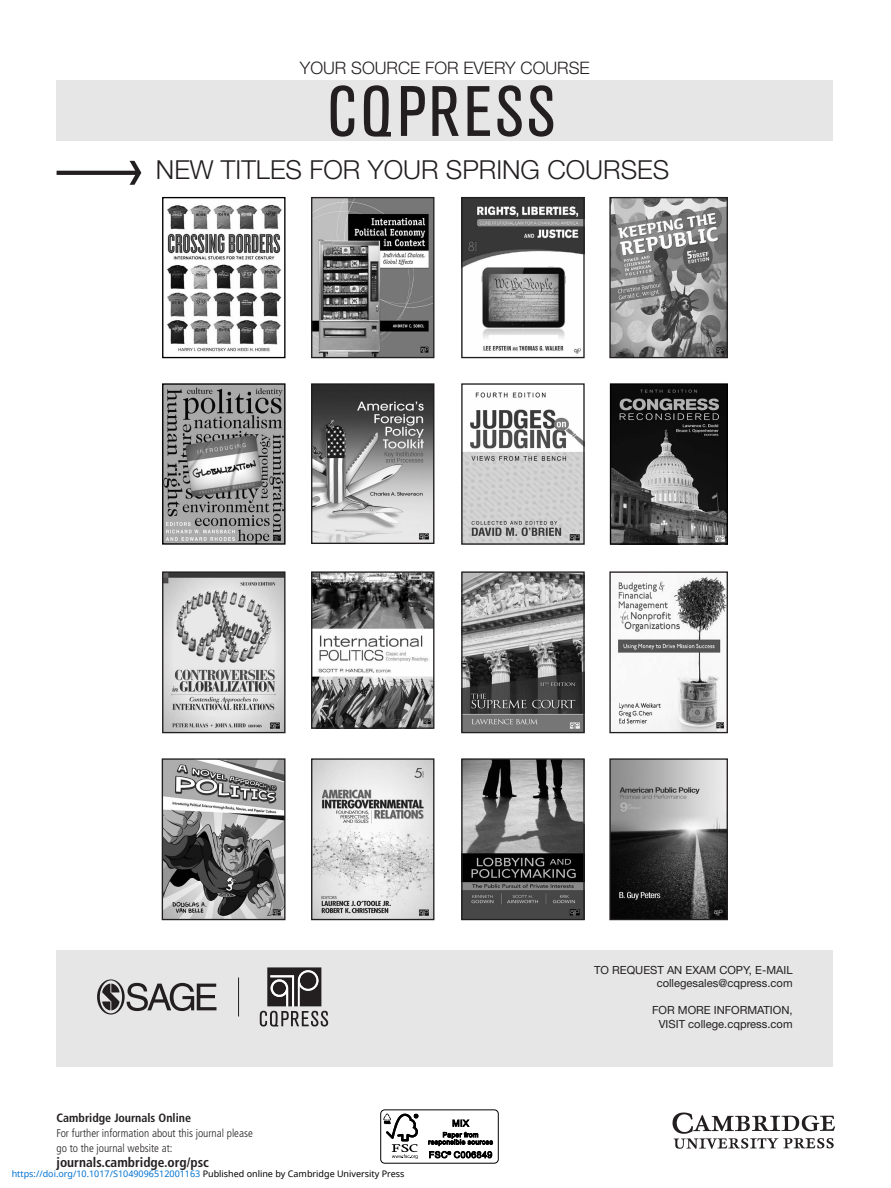
<style>
.page{position:relative;width:891px;height:1188px;background:#fff}
.page>*{position:absolute;margin:0;border:0;box-sizing:border-box;transform-origin:0 0}
.t1{font:300 26.25px "Helvetica Neue";color:#231f20}
.t2{font:300 17.25px "Helvetica Neue";color:#231f20}
.t3{font:700 condensed 13.5px "Frutiger";color:#231f20}
.t4{font:700 condensed 12px "Frutiger";color:#231f20}
.t5{font:11.25px/13.5px "Helvetica Neue";color:#231f20;text-align:right}
.t6{font:300 condensed 11.25px/15px "Frutiger";color:#231f20}
.t7{font:9px "Noto Sans";color:#0172cf}
.s1{color:#000}
</style>
<div class="page">
<img style="left:672px;top:1112px;width:163px;height:37px">
<div style="left:57px;top:80px;width:776px;height:61px;background:#e6e6e6"></div>
<div style="left:57px;top:951px;width:776px;height:116px;background:#e6e6e6"></div>
<img style="left:463px;top:199px;width:120px;height:155px">
<div style="left:461px;top:197px;width:124px;height:161px;border:1px solid #231f20"></div>
<img style="left:313px;top:385px;width:119px;height:157px">
<div style="left:311px;top:383px;width:123px;height:161px;border:1px solid #231f20"></div>
<img style="left:611px;top:199px;width:115px;height:157px">
<div style="left:609px;top:197px;width:119px;height:161px;border:1px solid #231f20"></div>
<img style="left:463px;top:573px;width:120px;height:158px">
<div style="left:461px;top:571px;width:124px;height:162px;border:1px solid #231f20"></div>
<img style="left:167px;top:204px;width:115px;height:148px">
<div style="left:162px;top:197px;width:124px;height:161px;border:1px solid #000"></div>
<img style="left:612px;top:385px;width:114px;height:158px">
<div style="left:610px;top:383px;width:118px;height:162px;border:1px solid #000"></div>
<img style="left:164px;top:385px;width:120px;height:158px">
<div style="left:162px;top:383px;width:124px;height:162px;border:1px solid #000"></div>
<img style="left:463px;top:760px;width:120px;height:158px">
<div style="left:461px;top:758px;width:124px;height:162px;border:1px solid #231f20"></div>
<img style="left:164px;top:573px;width:120px;height:158px">
<div style="left:162px;top:571px;width:124px;height:162px;border:1px solid #231f20"></div>
<img style="left:313px;top:573px;width:119px;height:154px">
<div style="left:311px;top:571px;width:123px;height:158px;border:1px solid #231f20"></div>
<img style="left:463px;top:392px;width:120px;height:151px">
<div style="left:461px;top:383px;width:124px;height:162px;border:1px solid #231f20"></div>
<img style="left:313px;top:760px;width:119px;height:158px">
<div style="left:311px;top:758px;width:123px;height:162px;border:1px solid #231f20"></div>
<img style="left:611px;top:760px;width:115px;height:158px">
<div style="left:609px;top:758px;width:119px;height:162px;border:1px solid #231f20"></div>
<img style="left:313px;top:199px;width:119px;height:157px">
<div style="left:311px;top:197px;width:123px;height:161px;border:1px solid #231f20"></div>
<img style="left:164px;top:760px;width:120px;height:158px">
<div style="left:162px;top:758px;width:124px;height:162px;border:1px solid #231f20"></div>
<img style="left:617px;top:576px;width:109px;height:155px">
<div style="left:609px;top:571px;width:119px;height:162px;border:1px solid #231f20"></div>
<svg style="left:331px;top:85px;width:23px;height:52px"></svg>
<svg style="left:364px;top:85px;width:27px;height:52px"></svg>
<svg style="left:401px;top:86px;width:24px;height:50px"></svg>
<svg style="left:432px;top:86px;width:27px;height:50px"></svg>
<svg style="left:468px;top:86px;width:22px;height:50px"></svg>
<svg style="left:497px;top:85px;width:25px;height:52px"></svg>
<svg style="left:529px;top:85px;width:24px;height:52px"></svg>
<svg style="left:57px;top:161px;width:84px;height:24px"></svg>
<hr style="left:238px;top:977px;width:1px;height:39px;background:#231f20">
<svg style="left:97px;top:979px;width:120px;height:36px"></svg>
<svg style="left:260px;top:967px;width:68px;height:60px"></svg>
<div style="left:380px;top:1109px;width:119px;height:55px;background:#fff;border:1px solid #000;border-radius:4px"></div>
<svg style="left:383px;top:1114px;width:35px;height:45px"></svg>
<svg style="left:428px;top:1119px;width:65px;height:39px"></svg>
<h2 class="t2" style="left:300px;top:57px;width:292px">YOUR SOURCE FOR EVERY COURSE</h2>
<h1 class="t1" style="left:156px;top:154px;width:515px">NEW TITLES FOR YOUR SPRING COURSES</h1>
<p class="t4" style="left:57px;top:1111px;width:136px">Cambridge Journals Online</p>
<p class="t6" style="left:57px;top:1125px;width:198px">For further information about this journal please go to the journal website at:</p>
<p class="t3" style="left:57px;top:1154px;width:154px">journals.cambridge.org/psc</p>
<p class="t7" style="left:12px;top:1168px;width:394px">https://doi.org/10.1017/S1049096512001163 <span class="s1">Published online by Cambridge University Press</span></p>
<p class="t5" style="left:594px;top:963px;width:200px">TO REQUEST AN EXAM COPY, E-MAIL collegesales@cqpress.com</p>
<p class="t5" style="left:652px;top:1003px;width:142px;text-align:center">FOR MORE INFORMATION,<br>VISIT college.cqpress.com</p>
</div>
